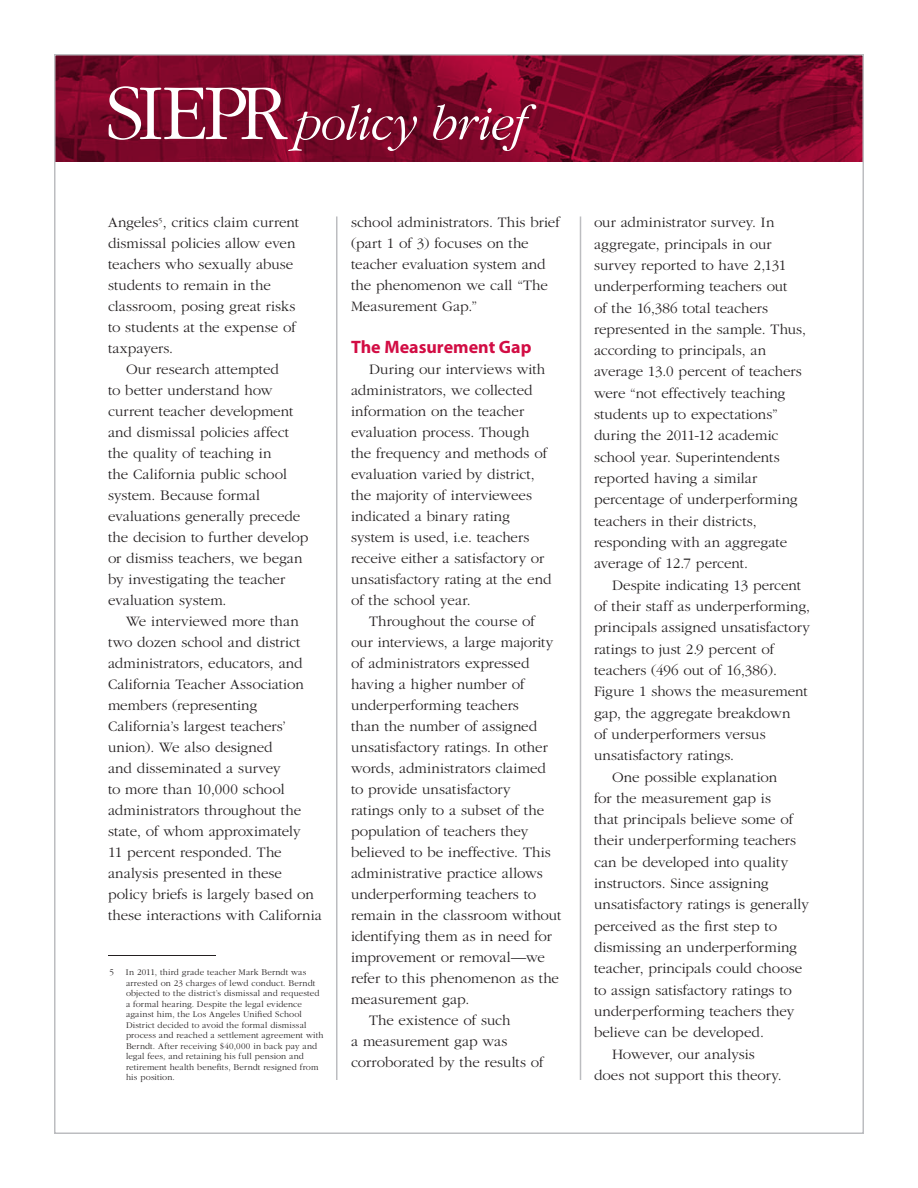
<style>
.page{position:relative;width:918px;height:1188px;background:#fff}
.page>*{position:absolute;margin:0;border:0;box-sizing:border-box;transform-origin:0 0}
.Banner_Text{font:300 82.2px "Garamond";letter-spacing:-.065em;color:#fff}
.t1{font:italic 300 50.7px "Garamond";letter-spacing:-.02em;color:#fff}
.Subhead_1{font:700 18px "Myriad";color:#d20d44}
.Body_1{font:300 15px/21px "Garamond";color:#231f20}
.Footnote_2{font:300 15px/21px "Garamond";color:#231f20}
.Footnote_2-2{font:300 9px/10.5px "Garamond";letter-spacing:.015em;color:#231f20}
</style>
<div class="page">
<img style="left:57px;top:57px;width:804px;height:105px">
<hr style="left:108px;top:955px;width:108px;height:1px;background:#231f20">
<hr style="left:336px;top:216px;width:2px;height:864px;background:#bcbdc0">
<hr style="left:580px;top:216px;width:1px;height:864px;background:#bcbdc0">
<p class="Banner_Text" style="left:105px;top:70px;width:184px">SIEPR</p>
<p class="t1" style="left:295px;top:97px;width:233px">policy brief</p>
<p class="Footnote_2" style="left:108px;top:212px;width:193px">Angeles<sup>5</sup>, critics claim current dismissal policies allow even teachers who sexually abuse students to remain in the classroom, posing great risks to students at the expense of taxpayers.</p>
<p class="Body_1" style="left:108px;top:359px;width:202px;text-indent:18px">Our research attempted<br>to better understand how current teacher development and dismissal policies affect the quality of teaching in<br>the California public school system. Because formal evaluations generally precede the decision to further develop or dismiss teachers, we began by investigating the teacher evaluation system.</p>
<p class="Body_1" style="left:108px;top:611px;width:216px;text-indent:18px">We interviewed more than two dozen school and district administrators, educators, and<br>California Teacher Association members (representing<br>California’s largest teachers’ union). We also designed<br>and disseminated a survey<br>to more than 10,000 school administrators throughout the state, of whom approximately<br>11 percent responded. The analysis presented in these policy briefs is largely based on these interactions with California</p>
<p class="Footnote_2-2" style="left:110px;top:967px;width:6px">5</p>
<p class="Footnote_2-2" style="left:126px;top:967px;width:199px">In 2011, third grade teacher Mark Berndt was arrested on 23 charges of lewd conduct. Berndt objected to the district’s dismissal and requested a formal hearing. Despite the legal evidence against him, the Los Angeles Unified School District decided to avoid the formal dismissal process and reached a settlement agreement with Berndt. After receiving $40,000 in back pay and legal fees, and retaining his full pension and retirement health benefits, Berndt resigned from his position.</p>
<p class="Footnote_2" style="left:351px;top:212px;width:210px">school administrators. This brief (part 1 of 3) focuses on the teacher evaluation system and the phenomenon we call “The<br>Measurement Gap.”</p>
<p class="Subhead_1" style="left:351px;top:338px;width:182px">The Measurement Gap</p>
<p class="Body_1" style="left:351px;top:359px;width:202px;text-indent:18px">During our interviews with administrators, we collected information on the teacher evaluation process. Though the frequency and methods of evaluation varied by district, the majority of interviewees indicated a binary rating system is used, i.e. teachers receive either a satisfactory or unsatisfactory rating at the end of the school year.</p>
<p class="Body_1" style="left:351px;top:611px;width:212px;text-indent:18px">Throughout the course of<br>our interviews, a large majority of administrators expressed having a higher number of underperforming teachers<br>than the number of assigned unsatisfactory ratings. In other words, administrators claimed to provide unsatisfactory<br>ratings only to a subset of the population of teachers they believed to be ineffective. This administrative practice allows underperforming teachers to remain in the classroom without identifying them as in need for improvement or removal—we refer to this phenomenon as the measurement gap.</p>
<p class="Body_1" style="left:351px;top:1010px;width:194px;text-indent:18px">The existence of such<br>a measurement gap was corroborated by the results of</p>
<p class="Body_1" style="left:594px;top:212px;width:214px">our administrator survey. In aggregate, principals in our survey reported to have 2,131 underperforming teachers out<br>of the 16,386 total teachers represented in the sample. Thus, according to principals, an average 13.0 percent of teachers were “not effectively teaching students up to expectations” during the 2011-12 academic school year. Superintendents reported having a similar percentage of underperforming teachers in their districts, responding with an aggregate average of 12.7 percent.</p>
<p class="Body_1" style="left:594px;top:575px;width:217px;text-indent:18px">Despite indicating 13 percent of their staff as underperforming, principals assigned unsatisfactory ratings to just 2.9 percent of teachers (496 out of 16,386).<br>Figure 1 shows the measurement gap, the aggregate breakdown<br>of underperformers versus unsatisfactory ratings.</p>
<p class="Body_1" style="left:594px;top:766px;width:216px;text-indent:18px">One possible explanation<br>for the measurement gap is<br>that principals believe some of their underperforming teachers can be developed into quality instructors. Since assigning unsatisfactory ratings is generally perceived as the first step to dismissing an underperforming teacher, principals could choose to assign satisfactory ratings to underperforming teachers they believe can be developed.</p>
<p class="Body_1" style="left:594px;top:1044px;width:189px;text-indent:18px">However, our analysis does not support this theory.</p>
</div>
